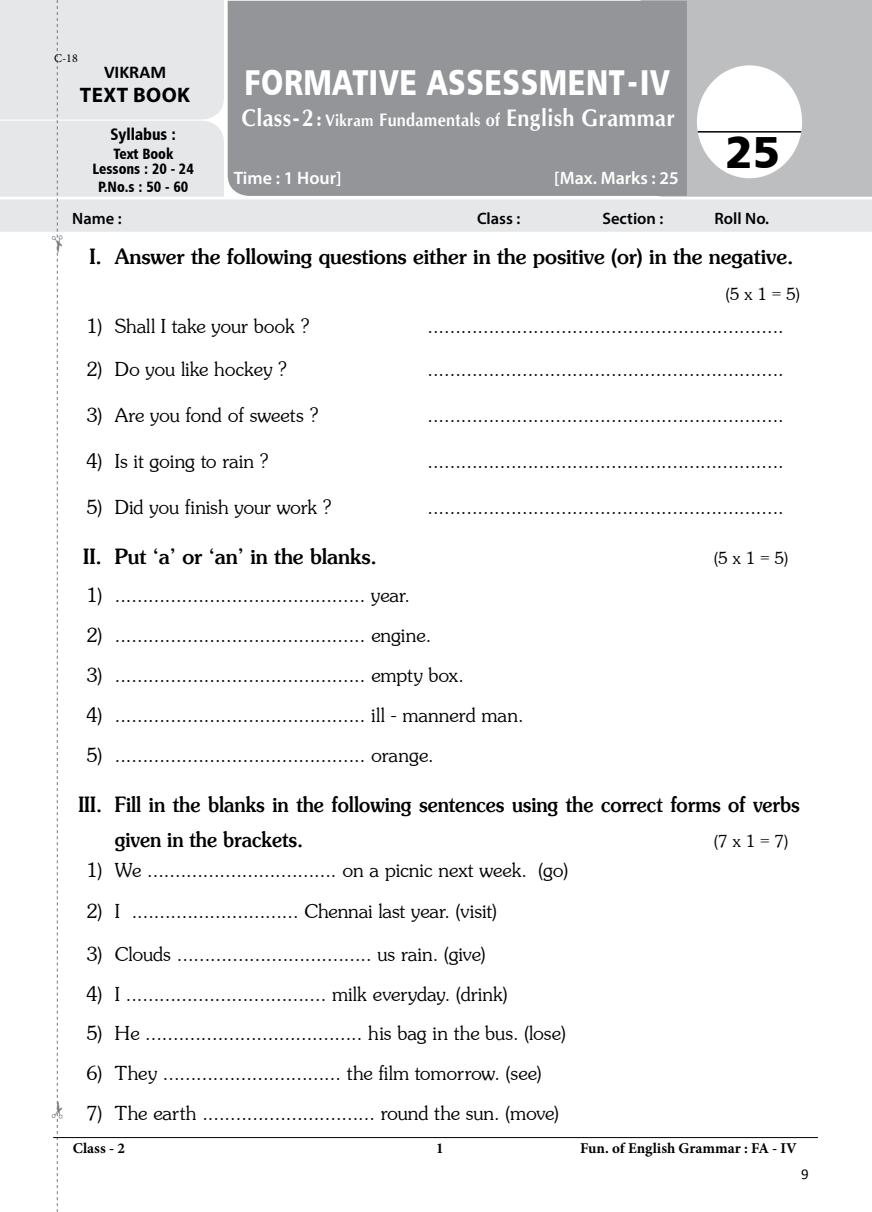
<style>
.page{position:relative;width:872px;height:1212px;background:#fff}
.page>*{position:absolute;margin:0;border:0;box-sizing:border-box;transform-origin:0 0}
.t1{font:45px "Humanist 777 BT Black B";color:#000}
.t2{font:36px "Humanist 777 BT Black B";letter-spacing:.02em;color:#fff;scale:.8 1}
.t3{font:700 24px "CG Omega";letter-spacing:.02em;color:#fff;scale:.9 1}
.t4{font:21px "Souvenir";color:#000}
.t5{font:500 21px "Souvenir Std";color:#000;scale:.96 1}
.t6{font:500 21px/34.8px "Souvenir Std";color:#000;scale:.9 1}
.t7{font:700 21px "Myriad Pro";letter-spacing:.02em;color:#000}
.t8{font:600 18px "Myriad Pro";color:#fff}
.t9{font:18px "Souvenir";color:#000}
.t10{font:700 18px "Calibri";color:#000}
.t11{font:600 16.5px "Myriad Pro";color:#000}
.t12{font:16.5px "Humanist 777 BT Black Condensed B";color:#000;scale:.95 1}
.t13{font:700 15px "Minion Pro";color:#000}
.t14{font:15px/15px "Humanist 777 BT Black Condensed B";color:#000;text-align:center;scale:.95 1}
.t15{font:15px "Calibri";color:#000}
.t16{font:12px "Minion Pro";color:#000}
.s1{font-size:21px}
.s2{font-size:16.5px}
.s3{font-size:18px}
</style>
<div class="page">
<div style="left:640px;top:0;width:232px;height:197px;background:#bcbec0"></div>
<div style="left:228px;top:1px;width:459px;height:195px;background:#939598"></div>
<div style="left:1px;top:200px;width:870px;height:31px;background:#e6e7e8"></div>
<div style="left:0;top:199px;width:872px;height:33px;border:2px solid #e6e7e8"></div>
<div style="left:697px;top:66px;width:104px;height:112px;background:#fff;border-radius:50%"></div>
<div style="left:697px;top:65px;width:105px;height:113px;border:2px solid #fff;border-radius:50%"></div>
<hr style="left:698px;top:131px;width:103px;height:2px;background:#000">
<hr style="left:53px;top:1137px;width:765px;height:1px;background:#000">
<svg style="left:0;top:0;width:225px;height:1212px"></svg>
<p class="t16" style="left:54px;top:50px;width:25px">C-18</p>
<p class="t10" style="left:104px;top:59px;width:64px">VIKRAM</p>
<p class="t7" style="left:80px;top:81px;width:112px">TEXT BOOK</p>
<p class="t12" style="left:110px;top:124px;width:70px">Syllabus :</p>
<p class="t14" style="left:93px;top:146px;width:108px">Text Book<br>Lessons : 20 - 24</p>
<p class="t14" style="left:98px;top:179px;width:96px">P.No.s : 50 - 60</p>
<h2 class="t2" style="left:244px;top:59px;width:513px">FORMATIVE ASSESSMENT - IV</h2>
<p class="t3" style="left:242px;top:103px;width:483px">Class-2 <span class="s1">:</span> <span class="s2">Vikram</span> <span class="s3">Fundamentals of</span> English Grammar</p>
<p class="t8" style="left:234px;top:167px;width:109px">Time : 1 Hour]</p>
<p class="t8" style="left:554px;top:167px;width:126px">[Max. Marks : 25</p>
<h1 class="t1" style="left:724px;top:123px;width:57px">25</h1>
<p class="t11" style="left:72px;top:207px;width:51px">Name :</p>
<p class="t11" style="left:477px;top:207px;width:45px">Class :</p>
<p class="t11" style="left:602px;top:207px;width:62px">Section :</p>
<p class="t11" style="left:714px;top:207px;width:56px">Roll No.</p>
<p class="t5" style="left:89px;top:243px;width:735px">I. Answer the following questions either in the positive (or) in the negative.</p>
<p class="t9" style="left:726px;top:284px;width:75px">(5 x 1 = 5)</p>
<p class="t4" style="left:86px;top:314px;width:225px">1) Shall I take your book ?</p>
<p class="t4" style="left:427px;top:314px;width:358px">................................................................</p>
<p class="t4" style="left:86px;top:358px;width:202px">2) Do you like hockey ?</p>
<p class="t4" style="left:86px;top:404px;width:234px">3) Are you fond of sweets ?</p>
<p class="t4" style="left:86px;top:450px;width:184px">4) Is it going to rain ?</p>
<p class="t4" style="left:86px;top:496px;width:247px">5) Did you finish your work ?</p>
<p class="t4" style="left:427px;top:358px;width:358px">................................................................</p>
<p class="t4" style="left:427px;top:404px;width:358px">................................................................</p>
<p class="t4" style="left:427px;top:450px;width:358px">................................................................</p>
<p class="t4" style="left:427px;top:496px;width:358px">................................................................</p>
<p class="t5" style="left:83px;top:544px;width:308px">II. Put ‘a’ or ‘an’ in the blanks.</p>
<p class="t9" style="left:714px;top:549px;width:75px">(5 x 1 = 5)</p>
<p class="t4" style="left:86px;top:584px;width:325px">1) ............................................. year.</p>
<p class="t4" style="left:86px;top:624px;width:346px">2) ............................................. engine.</p>
<p class="t4" style="left:86px;top:664px;width:379px">3) ............................................. empty box.</p>
<p class="t4" style="left:86px;top:704px;width:439px">4) ............................................. ill - mannerd man.</p>
<p class="t4" style="left:86px;top:744px;width:349px">5) ............................................. orange.</p>
<p class="t6" style="left:115px;top:787px;width:762px;text-indent:-36px">III. Fill in the blanks in the following sentences using the correct forms of verbs given in the brackets.</p>
<p class="t9" style="left:714px;top:831px;width:75px">(7 x 1 = 7)</p>
<p class="t4" style="left:86px;top:859px;width:483px">1) We .................................. on a picnic next week. (go)</p>
<p class="t4" style="left:86px;top:899px;width:412px">2) I .............................. Chennai last year. (visit)</p>
<p class="t4" style="left:86px;top:942px;width:400px">3) Clouds ................................... us rain. (give)</p>
<p class="t4" style="left:86px;top:982px;width:422px">4) I .................................... milk everyday. (drink)</p>
<p class="t4" style="left:86px;top:1022px;width:481px">5) He ....................................... his bag in the bus. (lose)</p>
<p class="t4" style="left:86px;top:1062px;width:457px">6) They ................................ the film tomorrow. (see)</p>
<p class="t4" style="left:86px;top:1102px;width:474px">7) The earth ............................... round the sun. (move)</p>
<p class="t13" style="left:73px;top:1137px;width:54px">Class - 2</p>
<p class="t13" style="left:436px;top:1137px;width:9px">1</p>
<p class="t13" style="left:580px;top:1138px;width:218px">Fun. of English Grammar : FA - IV</p>
<p class="t15" style="left:801px;top:1164px;width:9px">9</p>
</div>
